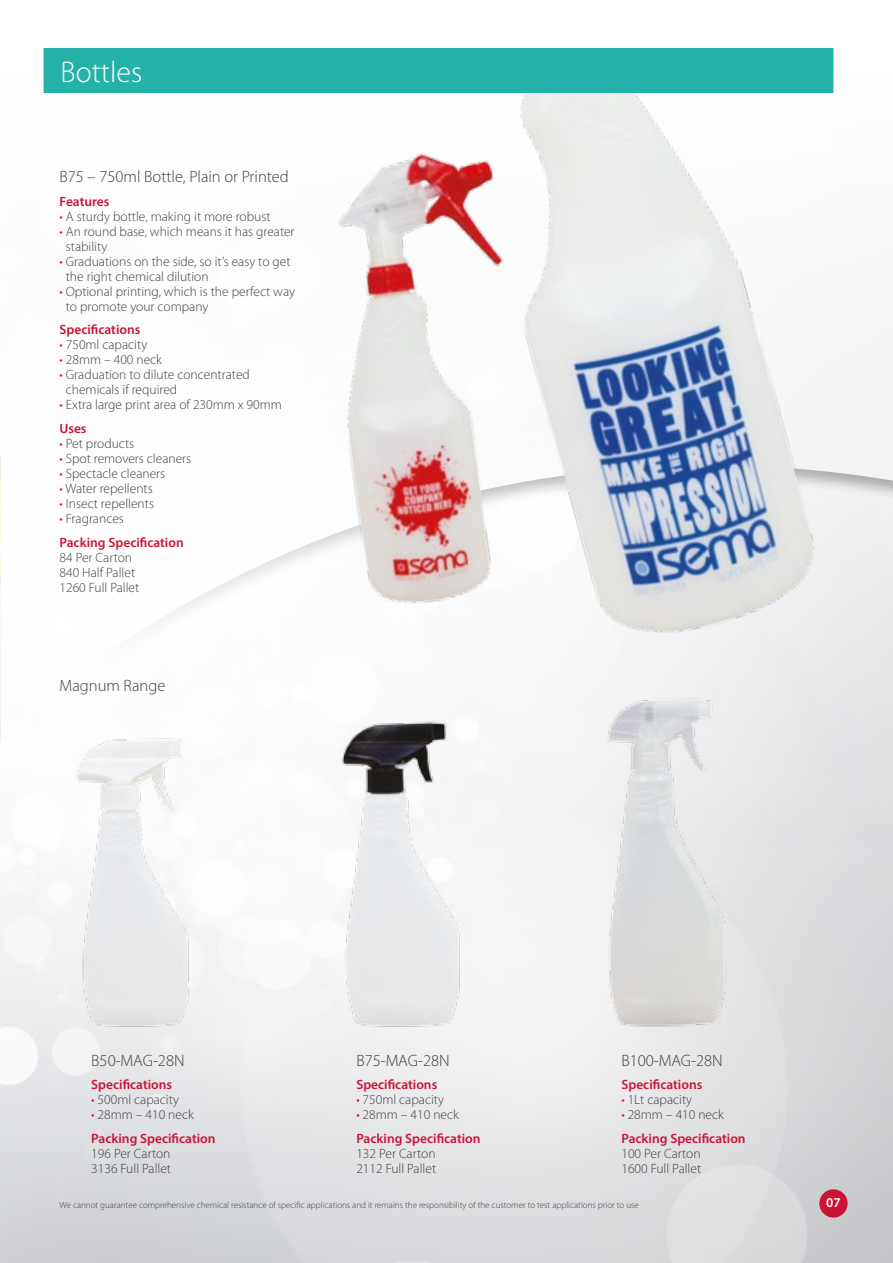
<style>
.page{position:relative;width:893px;height:1263px;background:#fff}
.page>*{position:absolute;margin:0;border:0;box-sizing:border-box;transform-origin:0 0}
.t1{font:300 30px "Myriad Pro";color:#fff}
.t2{font:300 16.5px "Myriad Pro";color:#3f3f40}
.t3{font:300 13.5px/15px "Myriad Pro";color:#3f3f40}
.t4{font:600 13.5px/23.5px "Myriad Pro";color:#cb1434}
.t5{font:600 13.5px "Myriad Pro";color:#fff}
.t6{font:300 9px "Myriad Pro";color:#3f3f40}
.s1{color:#cb1434}
.s2{font-weight:600;color:#cb1434}
.s3{font-weight:300}
.s4{font-weight:300;color:#3f3f40}
</style>
<div class="page">
<img style="left:0;top:68px;width:893px;height:1195px">
<div style="left:59px;top:464px;width:834px;height:381px;background:#000;opacity:.3"></div>
<img style="left:424px;top:86px;width:445px;height:594px">
<img style="left:291px;top:126px;width:282px;height:499px">
<img style="left:59px;top:707px;width:157px;height:374px">
<hr style="left:0;top:71px;width:1px;height:750px;background:#fdfdfd">
<img style="left:324px;top:689px;width:157px;height:374px">
<img style="left:589px;top:667px;width:157px;height:374px">
<img style="left:0;top:456px;width:1px;height:286px">
<div style="left:44px;top:48px;width:789px;height:45px;background:#24b1a9"></div>
<div style="left:819px;top:1189px;width:29px;height:28px;background:#cb1434;border-radius:50%"></div>
<h1 class="t1" style="left:61px;top:56px;width:83px">Bottles</h1>
<p class="t2" style="left:60px;top:168px;width:231px">B75 – 750ml Bottle, Plain or Printed</p>
<p class="t4" style="left:60px;top:189px;width:51px">Features</p>
<p class="t3" style="left:60px;top:209px;width:213px"><span class="s1">•</span> A sturdy bottle, making it more robust</p>
<p class="t3" style="left:66px;top:224px;width:230px;text-indent:-6px"><span class="s1">•</span> An round base, which means it has greater stability</p>
<p class="t3" style="left:66px;top:254px;width:226px;text-indent:-6px"><span class="s1">•</span> Graduations on the side, so it’s easy to get the right chemical dilution</p>
<p class="t3" style="left:66px;top:284px;width:231px;text-indent:-6px"><span class="s1">•</span> Optional printing, which is the perfect way to promote your company</p>
<p class="t4" style="left:60px;top:318px;width:82px">Specifications</p>
<p class="t3" style="left:60px;top:338px;width:89px"><span class="s1">•</span> 750ml capacity</p>
<p class="t3" style="left:60px;top:353px;width:104px"><span class="s1">•</span> 28mm – 400 neck</p>
<p class="t3" style="left:66px;top:368px;width:186px;text-indent:-6px"><span class="s1">•</span> Graduation to dilute concentrated chemicals if required</p>
<p class="t3" style="left:60px;top:393px;width:224px;line-height:23.5px"><span class="s1">•</span> Extra large print area of 230mm x 90mm<br><span class="s2">Uses</span></p>
<p class="t3" style="left:60px;top:436px;width:76px"><span class="s1">•</span> Pet products</p>
<p class="t3" style="left:60px;top:451px;width:133px"><span class="s1">•</span> Spot removers cleaners</p>
<p class="t3" style="left:60px;top:466px;width:107px"><span class="s1">•</span> Spectacle cleaners</p>
<p class="t3" style="left:60px;top:481px;width:95px"><span class="s1">•</span> Water repellents</p>
<p class="t3" style="left:60px;top:496px;width:96px"><span class="s1">•</span> Insect repellents</p>
<p class="t4" style="left:60px;top:506px;width:126px"><span class="s3">•</span> <span class="s4">Fragrances<br></span>Packing Specification</p>
<p class="t3" style="left:60px;top:550px;width:81px">84 Per Carton<br>840 Half Pallet<br>1260 Full Pallet</p>
<p class="t2" style="left:60px;top:676px;width:107px">Magnum Range</p>
<p class="t2" style="left:621px;top:1051px;width:103px">B100-MAG-28N</p>
<p class="t4" style="left:621px;top:1073px;width:82px">Specifications</p>
<p class="t3" style="left:621px;top:1093px;width:72px"><span class="s1">•</span> 1Lt capacity</p>
<p class="t4" style="left:621px;top:1103px;width:126px"><span class="s3">•</span> <span class="s4">28mm – 410 neck<br></span>Packing Specification</p>
<p class="t3" style="left:621px;top:1146px;width:81px">100 Per Carton<br>1600 Full Pallet</p>
<p class="t6" style="left:60px;top:1199px;width:581px">We cannot guarantee comprehensive chemical resistance of specific applications and it remains the responsibility of the customer to test applications prior to use</p>
<p class="t5" style="left:826px;top:1194px;width:16px">07</p>
<p class="t2" style="left:91px;top:1051px;width:95px">B50-MAG-28N</p>
<p class="t4" style="left:91px;top:1073px;width:82px">Specifications</p>
<p class="t3" style="left:91px;top:1093px;width:89px"><span class="s1">•</span> 500ml capacity</p>
<p class="t4" style="left:91px;top:1103px;width:126px"><span class="s3">•</span> <span class="s4">28mm – 410 neck<br></span>Packing Specification</p>
<p class="t3" style="left:91px;top:1146px;width:81px">196 Per Carton<br>3136 Full Pallet</p>
<p class="t2" style="left:356px;top:1051px;width:95px">B75-MAG-28N</p>
<p class="t4" style="left:356px;top:1073px;width:82px">Specifications</p>
<p class="t3" style="left:356px;top:1093px;width:89px"><span class="s1">•</span> 750ml capacity</p>
<p class="t4" style="left:356px;top:1103px;width:126px"><span class="s3">•</span> <span class="s4">28mm – 410 neck<br></span>Packing Specification</p>
<p class="t3" style="left:356px;top:1146px;width:81px">132 Per Carton<br>2112 Full Pallet</p>
</div>
